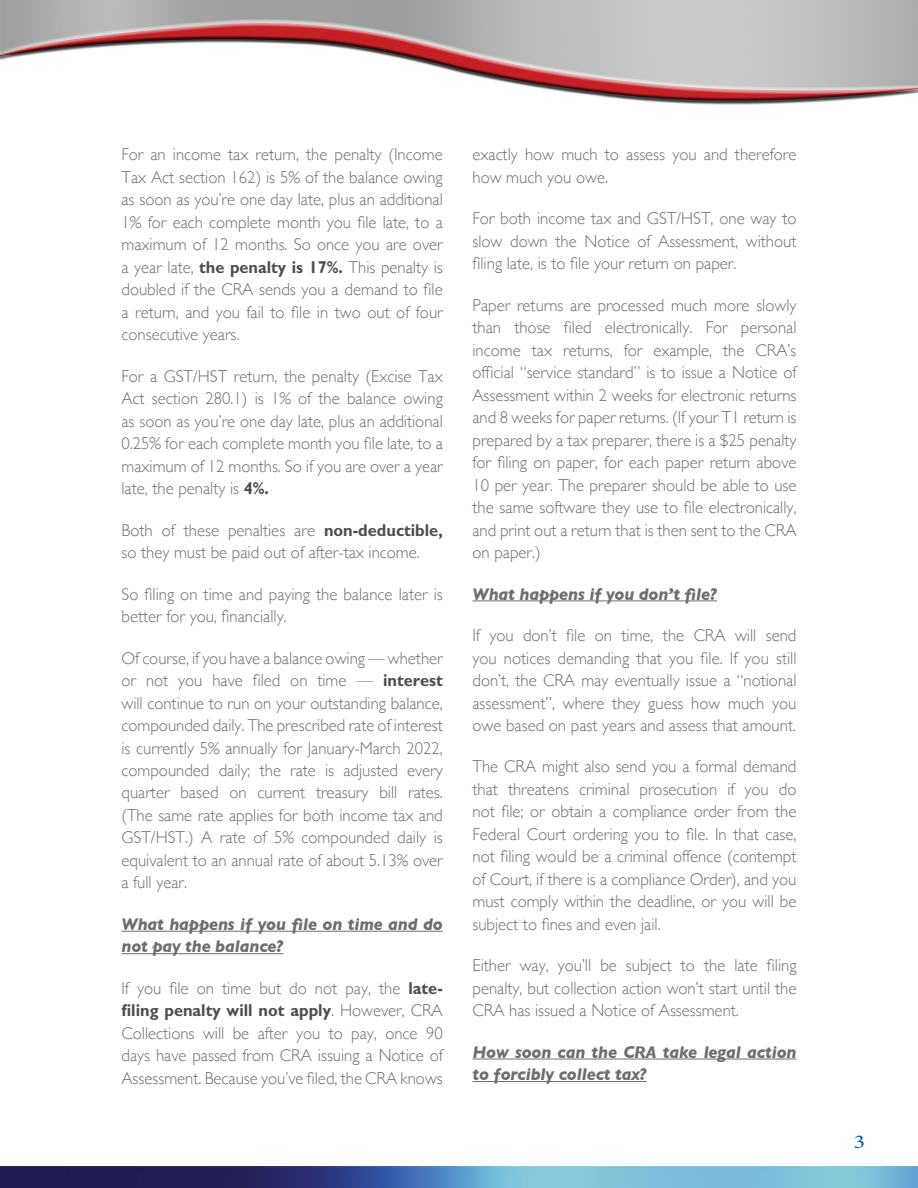
<style>
.page{position:relative;width:918px;height:1188px;background:#fff}
.page>*{position:absolute;margin:0;border:0;box-sizing:border-box;transform-origin:0 0}
.t1{font:19.5px "Minion Pro";color:#005daa;scale:1.2 1}
.t2{font:300 17.25px/22.5px "Gill Sans";color:#6d6e71;text-align:justify}
.t3{font:italic 700 17.25px/22.5px "Gill Sans";letter-spacing:-.01em;color:#6d6e71;scale:.96 1}
.t4{font:700 17.25px "Gill Sans Std";color:#4d4d4f;scale:.95 1}
.s1{font-family:"Gill Sans Std";font-weight:700;color:#4d4d4f}
.s2{font-family:"Gill Sans";font-weight:300;color:#6d6e71}
</style>
<div class="page">
<img style="left:0;top:1166px;width:918px;height:22px">
<div style="left:0;top:20px;width:918px;height:74px;background:#fff;opacity:.75"></div>
<div style="left:0;top:35px;width:918px;height:69px;background:#000;opacity:.75"></div>
<hr style="left:122px;top:931px;width:321px;height:1px;background:#6d6e71">
<hr style="left:122px;top:953px;width:161px;height:1px;background:#6d6e71">
<hr style="left:472px;top:600px;width:245px;height:1px;background:#6d6e71">
<hr style="left:472px;top:1059px;width:324px;height:1px;background:#6d6e71">
<hr style="left:472px;top:1081px;width:175px;height:1px;background:#6d6e71">
<p class="t2" style="left:122px;top:143px;width:323px">For an income tax return, the penalty (Income Tax Act section 162) is 5% of the balance owing as soon as you’re one day late, plus an additional 1% for each complete month you file late, to a maximum of 12 months. So once you are over a year late, <span class="s1">the penalty is 17%.</span> This penalty is doubled if the CRA sends you a demand to file a return, and you fail to file in two out of four consecutive years.</p>
<p class="t2" style="left:122px;top:364px;width:323px">For a GST/HST return, the penalty (Excise Tax Act section 280.1) is 1% of the balance owing as soon as you’re one day late, plus an additional 0.25% for each complete month you file late, to a maximum of 12 months. So if you are over a year late, the penalty is <span class="s1">4%.</span></p>
<p class="t2" style="left:122px;top:518px;width:323px">Both of these penalties are <span class="s1">non-deductible, </span>so they must be paid out of after-tax income.</p>
<p class="t2" style="left:122px;top:582px;width:323px">So filing on time and paying the balance later is better for you, financially.</p>
<p class="t2" style="left:122px;top:646px;width:323px">Of course, if you have a balance owing — whether or not you have filed on time — <span class="s1">interest </span>will continue to run on your outstanding balance, compounded daily. The prescribed rate of interest is currently 5% annually for January-March 2022, compounded daily; the rate is adjusted every quarter based on current treasury bill rates. (The same rate applies for both income tax and GST/HST.) A rate of 5% compounded daily is equivalent to an annual rate of about 5.13% over a full year.</p>
<p class="t3" style="left:122px;top:913px;width:336px">What happens if you file on time and do not pay the balance?</p>
<p class="t2" style="left:122px;top:976px;width:323px">If you file on time but do not pay, the <span class="s1">late-</span></p>
<p class="t4" style="left:122px;top:1000px;width:340px">filing penalty will not apply<span class="s2">. However, CRA</span></p>
<p class="t2" style="left:122px;top:1021px;width:323px">Collections will be after you to pay, once 90 days have passed from CRA issuing a Notice of Assessment. Because you’ve filed, the CRA knows</p>
<p class="t2" style="left:472px;top:143px;width:326px">exactly how much to assess you and therefore how much you owe.</p>
<p class="t2" style="left:472px;top:207px;width:326px">For both income tax and GST/HST, one way to slow down the Notice of Assessment, without filing late, is to file your return on paper.</p>
<p class="t2" style="left:472px;top:293px;width:326px">Paper returns are processed much more slowly than those filed electronically. For personal income tax returns, for example, the CRA’s official “service standard” is to issue a Notice of Assessment within 2 weeks for electronic returns and 8 weeks for paper returns. (If your T1 return is prepared by a tax preparer, there is a $25 penalty for filing on paper, for each paper return above 10 per year. The preparer should be able to use the same software they use to file electronically, and print out a return that is then sent to the CRA on paper.)</p>
<p class="t3" style="left:472px;top:582px;width:256px">What happens if you don’t file?</p>
<p class="t2" style="left:472px;top:623px;width:326px">If you don’t file on time, the CRA will send you notices demanding that you file. If you still don’t, the CRA may eventually issue a “notional assessment”, where they guess how much you owe based on past years and assess that amount.</p>
<p class="t2" style="left:472px;top:755px;width:326px">The CRA might also send you a formal demand that threatens criminal prosecution if you do not file; or obtain a compliance order from the Federal Court ordering you to file. In that case, not filing would be a criminal offence (contempt of Court, if there is a compliance Order), and you must comply within the deadline, or you will be subject to fines and even jail.</p>
<p class="t2" style="left:472px;top:954px;width:326px">Either way, you’ll be subject to the late filing penalty, but collection action won’t start until the CRA has issued a Notice of Assessment.</p>
<p class="t3" style="left:472px;top:1041px;width:339px">How soon can the CRA take legal action to forcibly collect tax?</p>
<p class="t1" style="left:854px;top:1129px;width:11px">3</p>
</div>
